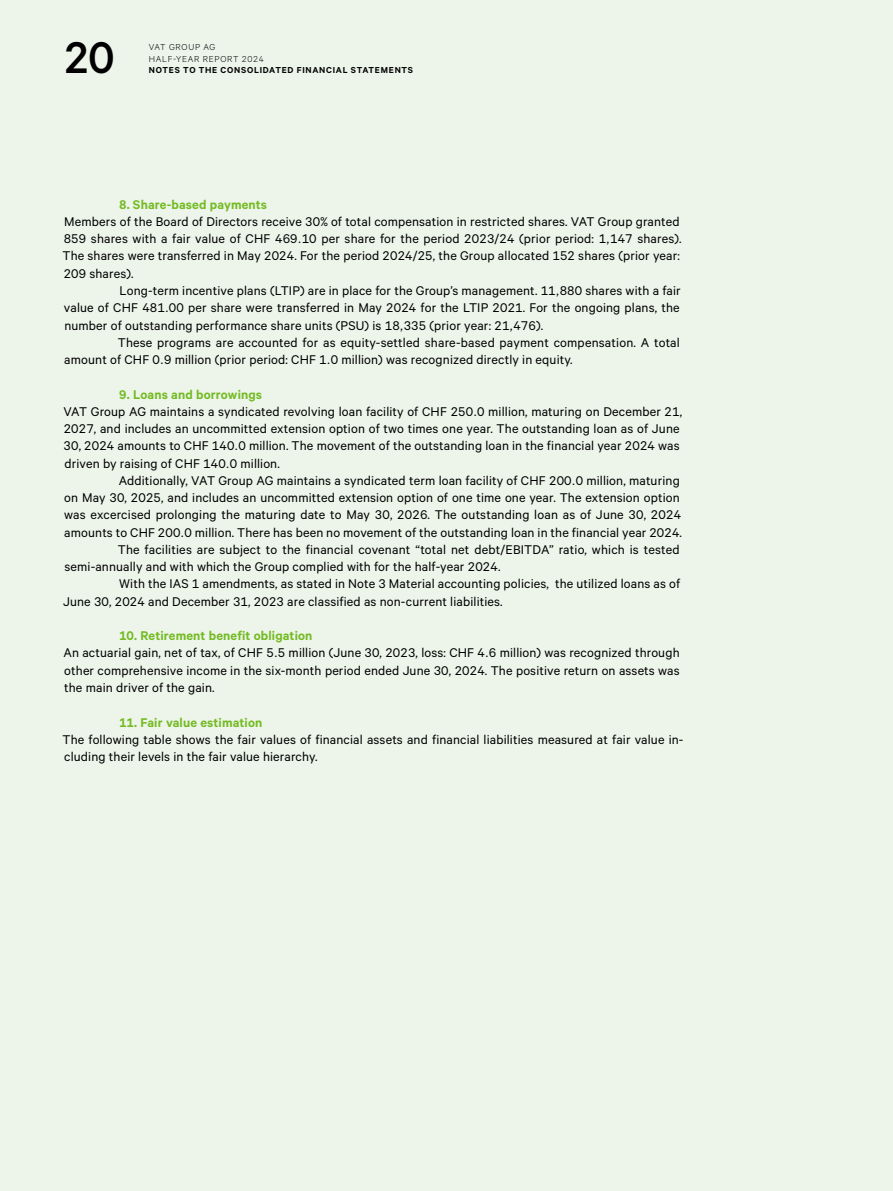
<style>
.page{position:relative;width:893px;height:1191px;background:#fff}
.page>*{position:absolute;margin:0;border:0;box-sizing:border-box;transform-origin:0 0}
.t1{font:500 49.95px "Calibre";color:#000}
.t2{font:14.25px/17.2px "Calibre";letter-spacing:.01em;color:#000}
.t3{font:600 14.25px "Calibre";letter-spacing:.01em;color:#74bb23}
.t4{font:600 9.75px "Calibre";letter-spacing:.075em;color:#000}
.t5{font:300 9.75px "Calibre";letter-spacing:.07em;color:#000}
</style>
<div class="page">
<div style="left:0;top:0;width:893px;height:149px;background:#edf5eb"></div>
<div style="left:0;top:106px;width:893px;height:1085px;background:#edf5eb"></div>
<h1 class="t1" style="left:64px;top:28px;width:53px">18</h1>
<h1 class="t1" style="left:64px;top:28px;width:52px">20</h1>
<p class="t5" style="left:149px;top:41px;width:68px">VAT GROUP AG</p>
<p class="t5" style="left:149px;top:53px;width:116px">HALF-YEAR REPORT 2024</p>
<p class="t4" style="left:149px;top:64px;width:266px">NOTES TO THE CONSOLIDATED FINANCIAL STATEMENTS</p>
<p class="t3" style="left:119px;top:196px;width:150px">8. Share-based payments</p>
<p class="t2" style="left:64px;top:212px;width:617px">Members of the Board of Directors receive 30% of total compensation in restricted shares. VAT Group granted</p>
<p class="t2" style="left:64px;top:230px;width:619px">859 shares with a fair value of CHF 469.10 per share for the period 2023/24 (prior period: 1,147 shares).</p>
<p class="t2" style="left:62px;top:247px;width:619px">The shares were transferred in May 2024. For the period 2024/25, the Group allocated 152 shares (prior year:</p>
<p class="t2" style="left:64px;top:264px;width:71px">209 shares).</p>
<p class="t2" style="left:120px;top:281px;width:563px">Long-term incentive plans (LTIP) are in place for the Group’s management. 11,880 shares with a fair</p>
<p class="t2" style="left:64px;top:299px;width:617px">value of CHF 481.00 per share were transferred in May 2024 for the LTIP 2021. For the ongoing plans, the</p>
<p class="t2" style="left:64px;top:316px;width:480px">number of outstanding performance share units (PSU) is 18,335 (prior year: 21,476).</p>
<p class="t2" style="left:118px;top:333px;width:564px">These programs are accounted for as equity-settled share-based payment compensation. A total</p>
<p class="t2" style="left:64px;top:350px;width:510px">amount of CHF 0.9 million (prior period: CHF 1.0 million) was recognized directly in equity.</p>
<p class="t3" style="left:119px;top:385px;width:144px">9. Loans and borrowings</p>
<p class="t2" style="left:63px;top:402px;width:620px">VAT Group AG maintains a syndicated revolving loan facility of CHF 250.0 million, maturing on December 21, 2027, and includes an uncommitted extension option of two times one year. The outstanding loan as of June 30, 2024 amounts to CHF 140.0 million. The movement of the outstanding loan in the financial year 2024 was driven by raising of CHF 140.0 million.</p>
<p class="t2" style="left:119px;top:471px;width:563px">Additionally, VAT Group AG maintains a syndicated term loan facility of CHF 200.0 million, maturing</p>
<p class="t2" style="left:64px;top:488px;width:617px">on May 30, 2025, and includes an uncommitted extension option of one time one year. The extension option</p>
<p class="t2" style="left:64px;top:506px;width:618px">was excercised prolonging the maturing date to May 30, 2026. The outstanding loan as of June 30, 2024</p>
<p class="t2" style="left:64px;top:523px;width:619px">amounts to CHF 200.0 million. There has been no movement of the outstanding loan in the financial year 2024.</p>
<p class="t2" style="left:118px;top:540px;width:564px">The facilities are subject to the financial covenant “total net debt/EBITDA” ratio, which is tested</p>
<p class="t2" style="left:65px;top:557px;width:437px">semi-annually and with which the Group complied with for the half-year 2024.</p>
<p class="t2" style="left:119px;top:575px;width:562px">With the IAS 1 amendments, as stated in Note 3 Material accounting policies, the utilized loans as of</p>
<p class="t2" style="left:63px;top:592px;width:441px">June 30, 2024 and December 31, 2023 are classified as non-current liabilities.</p>
<p class="t3" style="left:119px;top:627px;width:195px">10. Retirement benefit obligation</p>
<p class="t2" style="left:63px;top:644px;width:618px;text-align:justify">An actuarial gain, net of tax, of CHF 5.5 million (June 30, 2023, loss: CHF 4.6 million) was recognized through other comprehensive income in the six-month period ended June 30, 2024. The positive return on assets was the main driver of the gain.</p>
<p class="t3" style="left:119px;top:713px;width:145px">11. Fair value estimation</p>
<p class="t2" style="left:62px;top:730px;width:623px">The following table shows the fair values of financial assets and financial liabilities measured at fair value in&shy;cluding their levels in the fair value hierarchy.</p>
</div>
